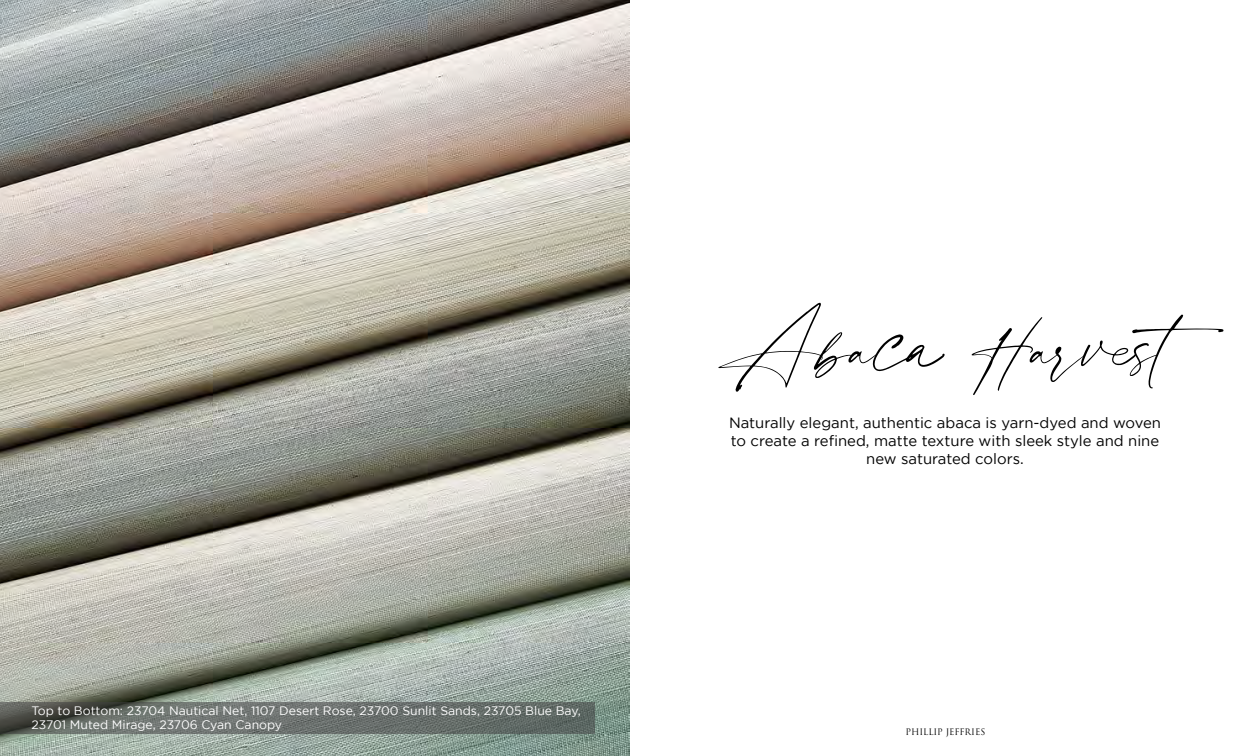
<style>
.page{position:relative;width:1260px;height:756px;background:#fff}
.page>*{position:absolute;margin:0;border:0;box-sizing:border-box;transform-origin:0 0}
.t1{font:73.5px "Blackstone";color:#000}
.t2{font:14.88px/17.8px "Gotham";color:#000;text-align:center}
.t3{font:12.25px/14px "Gotham";color:#fff}
.t4{font:8.75px "Trajan Pro 3";letter-spacing:-.005em;color:#000}
</style>
<div class="page">
<img style="left:0;top:0;width:630px;height:756px">
<svg style="left:0;top:703px;width:595px;height:31px;background:#656b67"></svg>
<p class="t3" style="left:32px;top:703px;width:551px">Top to Bottom: 23704 Nautical Net, 1107 Desert Rose, 23700 Sunlit Sands, 23705 Blue Bay,<br>23701 Muted Mirage, 23706 Cyan Canopy</p>
<h1 class="t1" style="left:715px;top:309px;width:535px">Abaca Harvest</h1>
<p class="t2" style="left:729px;top:414px;width:433px">Naturally elegant, authentic abaca is yarn-dyed and woven to create a refined, matte texture with sleek style and nine new saturated colors.</p>
<p class="t4" style="left:906px;top:726px;width:81px">PHILLIP JEFFRIES</p>
</div>
